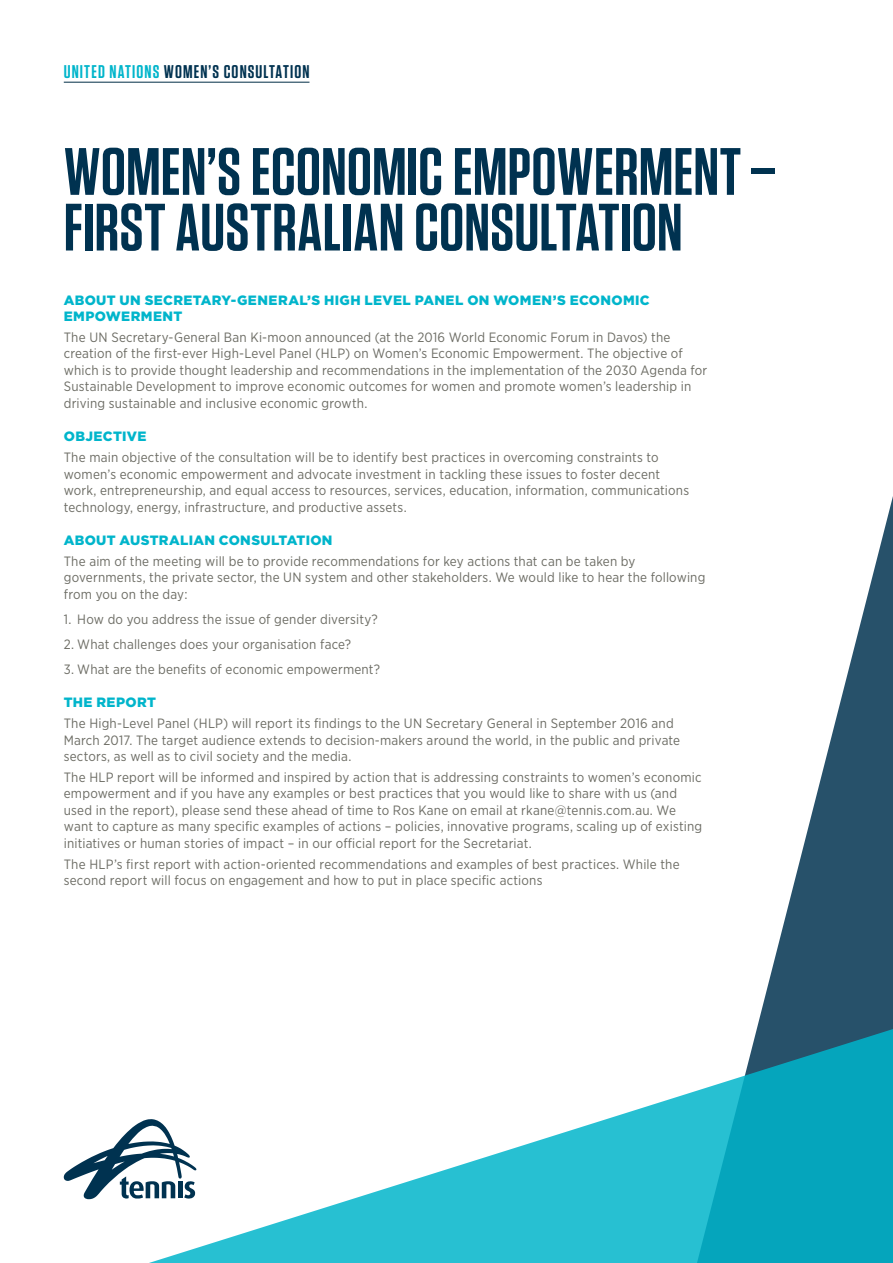
<style>
.page{position:relative;width:893px;height:1263px;background:#fff}
.page>*{position:absolute;margin:0;border:0;box-sizing:border-box;transform-origin:0 0}
.Table_Body_Reverse_B{font:600 66.75px/55.7px "Tungsten";color:#003250}
.Table_Body_Reverse_B-2{font:600 18.45px "Tungsten";letter-spacing:.06em;color:#003250}
.Grey_Body{font:13.5px/16.5px "Gotham Narrow";letter-spacing:.015em;color:#6d6d65}
.Grey_Body-2{font:900 13.5px/16.5px "Gotham HTF";letter-spacing:.025em;color:#00b5cb}
.s1{color:#00b5cb}
</style>
<div class="page">
<svg style="left:766px;top:496px;width:127px;height:497px"></svg>
<svg style="left:87px;top:993px;width:806px;height:270px"></svg>
<svg style="left:64px;top:1119px;width:133px;height:80px"></svg>
<div style="left:178px;top:1181px;width:5px;height:17px;background:#003250"></div>
<hr style="left:64px;top:82px;width:245px;height:1px;background:#002c46">
<p class="Table_Body_Reverse_B-2" style="left:64px;top:62px;width:247px"><span class="s1">UNITED NATIONS</span> WOMEN’S CONSULTATION</p>
<p class="Table_Body_Reverse_B" style="left:64px;top:145px;width:713px">WOMEN’S ECONOMIC EMPOWERMENT –<br>FIRST AUSTRALIAN CONSULTATION</p>
<p class="Grey_Body-2" style="left:64px;top:291px;width:587px">ABOUT UN SECRETARY-GENERAL’S HIGH LEVEL PANEL ON WOMEN’S ECONOMIC<br>EMPOWERMENT</p>
<p class="Grey_Body" style="left:64px;top:328px;width:645px">The UN Secretary-General Ban Ki-moon announced (at the 2016 World Economic Forum in Davos) the creation of the first-ever High-Level Panel (HLP) on Women’s Economic Empowerment. The objective of which is to provide thought leadership and recommendations in the implementation of the 2030 Agenda for Sustainable Development to improve economic outcomes for women and promote women’s leadership in driving sustainable and inclusive economic growth.</p>
<p class="Grey_Body-2" style="left:64px;top:428px;width:84px">OBJECTIVE</p>
<p class="Grey_Body" style="left:64px;top:449px;width:627px">The main objective of the consultation will be to identify best practices in overcoming constraints to women’s economic empowerment and advocate investment in tackling these issues to foster decent work, entrepreneurship, and equal access to resources, services, education, information, communications technology, energy, infrastructure, and productive assets.</p>
<p class="Grey_Body-2" style="left:64px;top:532px;width:270px">ABOUT AUSTRALIAN CONSULTATION</p>
<p class="Grey_Body" style="left:64px;top:552px;width:643px">The aim of the meeting will be to provide recommendations for key actions that can be taken by governments, the private sector, the UN system and other stakeholders. We would like to hear the following from you on the day:</p>
<p class="Grey_Body" style="left:64px;top:610px;width:315px">1. How do you address the issue of gender diversity?</p>
<p class="Grey_Body" style="left:64px;top:635px;width:289px">2. What challenges does your organisation face?</p>
<p class="Grey_Body" style="left:64px;top:660px;width:318px">3. What are the benefits of economic empowerment?</p>
<p class="Grey_Body-2" style="left:64px;top:694px;width:94px">THE REPORT</p>
<p class="Grey_Body" style="left:64px;top:715px;width:618px">The High-Level Panel (HLP) will report its findings to the UN Secretary General in September 2016 and<br>March 2017. The target audience extends to decision-makers around the world, in the public and private sectors, as well as to civil society and the media.</p>
<p class="Grey_Body" style="left:64px;top:768px;width:640px">The HLP report will be informed and inspired by action that is addressing constraints to women’s economic empowerment and if you have any examples or best practices that you would like to share with us (and used in the report), please send these ahead of time to Ros Kane on email at rkane@tennis.com.au. We want to capture as many specific examples of actions – policies, innovative programs, scaling up of existing initiatives or human stories of impact – in our official report for the Secretariat.</p>
<p class="Grey_Body" style="left:64px;top:855px;width:617px">The HLP’s first report with action-oriented recommendations and examples of best practices. While the second report will focus on engagement and how to put in place specific actions</p>
</div>
